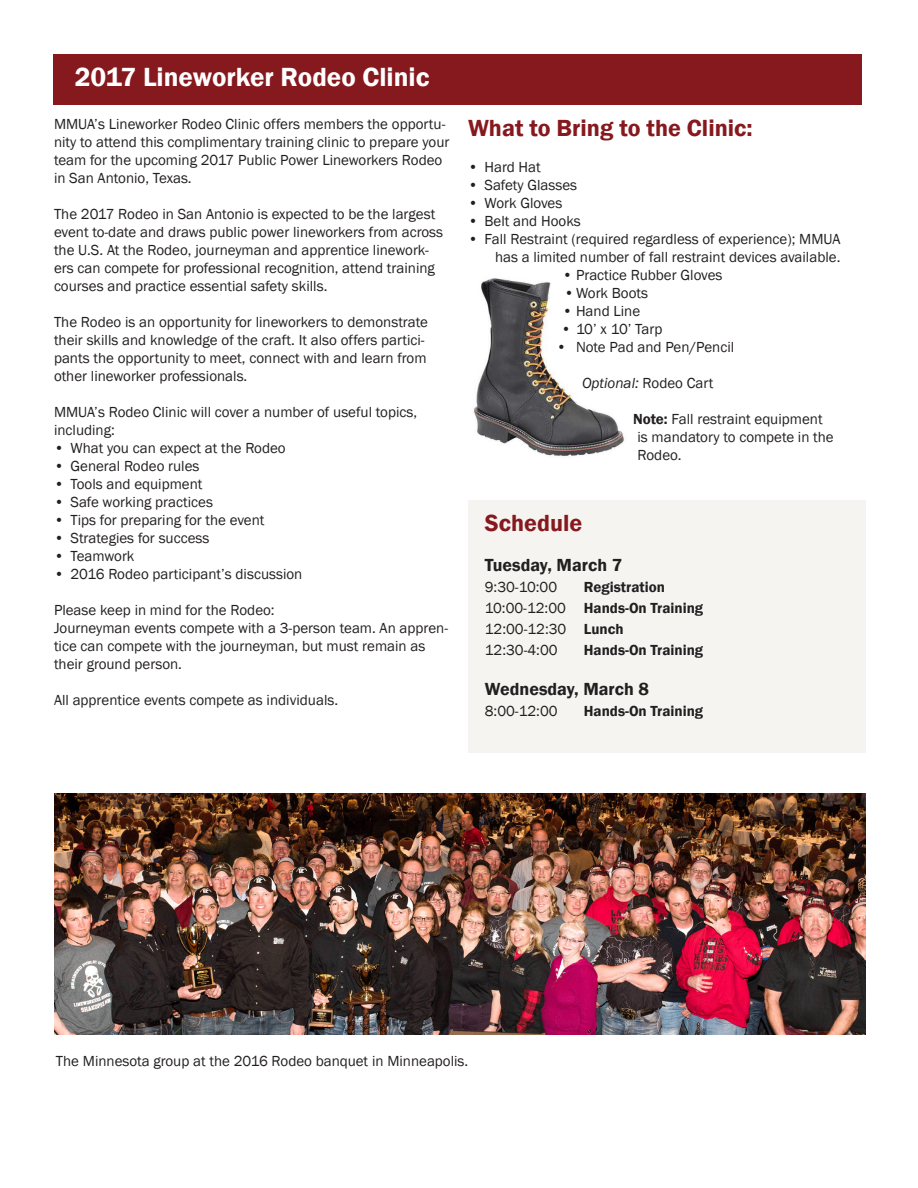
<style>
.page{position:relative;width:918px;height:1188px;background:#fff}
.page>*{position:absolute;margin:0;border:0;box-sizing:border-box;transform-origin:0 0}
.MMUA_Headline_18{font:600 27px "Franklin Gothic";color:#fff}
.Brochure_Registratio{font:600 24px "Franklin Gothic";color:#86191e}
.MMUA_Headline_12{font:600 24px "Franklin Gothic";color:#86191e}
.Brochure_Registratio-2{font:600 18px "Franklin Gothic";color:#231f20}
.Brochure_Registratio-3{font:15px/18px "Franklin Gothic";color:#231f20}
.Brochure_Registratio-4{font:600 15px "Franklin Gothic";color:#231f20}
.Brochure_Registratio-5{font:italic 15px "Franklin Gothic";color:#231f20}
.s1{font-style:normal}
.s2{font-weight:600}
.s3{font-weight:400}
</style>
<div class="page">
<img style="left:473px;top:278px;width:151px;height:179px">
<div style="left:468px;top:500px;width:398px;height:252px;background:#f5f4f1"></div>
<div style="left:54px;top:54px;width:808px;height:51px;background:#86191e"></div>
<img style="left:54px;top:794px;width:812px;height:240px">
<p class="MMUA_Headline_18" style="left:75px;top:60px;width:356px">2017 Lineworker Rodeo Clinic</p>
<p class="Brochure_Registratio-3" style="left:54px;top:116px;width:397px">MMUA’s Lineworker Rodeo Clinic offers members the opportu&shy;nity to attend this complimentary training clinic to prepare your team for the upcoming 2017 Public Power Lineworkers Rodeo in San Antonio, Texas.</p>
<p class="Brochure_Registratio-3" style="left:54px;top:206px;width:391px">The 2017 Rodeo in San Antonio is expected to be the largest event to-date and draws public power lineworkers from across the U.S. At the Rodeo, journeyman and apprentice linework&shy;ers can compete for professional recognition, attend training courses and practice essential safety skills.</p>
<p class="Brochure_Registratio-3" style="left:54px;top:314px;width:375px">The Rodeo is an opportunity for lineworkers to demonstrate their skills and knowledge of the craft. It also offers partici&shy;pants the opportunity to meet, connect with and learn from other lineworker professionals.</p>
<p class="Brochure_Registratio-3" style="left:54px;top:404px;width:365px">MMUA’s Rodeo Clinic will cover a number of useful topics, including:</p>
<p class="Brochure_Registratio-3" style="left:54px;top:440px;width:233px">• What you can expect at the Rodeo</p>
<p class="Brochure_Registratio-3" style="left:54px;top:458px;width:147px">• General Rodeo rules</p>
<p class="Brochure_Registratio-3" style="left:54px;top:476px;width:150px">• Tools and equipment</p>
<p class="Brochure_Registratio-3" style="left:54px;top:494px;width:160px">• Safe working practices</p>
<p class="Brochure_Registratio-3" style="left:54px;top:512px;width:212px">• Tips for preparing for the event</p>
<p class="Brochure_Registratio-3" style="left:54px;top:530px;width:157px">• Strategies for success</p>
<p class="Brochure_Registratio-3" style="left:54px;top:548px;width:82px">• Teamwork</p>
<p class="Brochure_Registratio-3" style="left:54px;top:566px;width:250px">• 2016 Rodeo participant’s discussion</p>
<p class="Brochure_Registratio-3" style="left:54px;top:602px;width:222px">Please keep in mind for the Rodeo:</p>
<p class="Brochure_Registratio-3" style="left:54px;top:620px;width:396px">Journeyman events compete with a 3-person team. An appren&shy;tice can compete with the journeyman, but must remain as their ground person.</p>
<p class="Brochure_Registratio-3" style="left:54px;top:692px;width:286px">All apprentice events compete as individuals.</p>
<p class="Brochure_Registratio" style="left:468px;top:113px;width:286px">What to Bring to the Clinic:</p>
<p class="Brochure_Registratio-3" style="left:468px;top:158px;width:74px">• Hard Hat</p>
<p class="Brochure_Registratio-3" style="left:468px;top:176px;width:111px">• Safety Glasses</p>
<p class="Brochure_Registratio-3" style="left:468px;top:194px;width:96px">• Work Gloves</p>
<p class="Brochure_Registratio-3" style="left:468px;top:212px;width:114px">• Belt and Hooks</p>
<p class="Brochure_Registratio-3" style="left:468px;top:230px;width:374px;text-align:right">• Fall Restraint (required regardless of experience); MMUA has a limited number of fall restraint devices available.</p>
<p class="Brochure_Registratio-3" style="left:562px;top:266px;width:161px">• Practice Rubber Gloves</p>
<p class="Brochure_Registratio-3" style="left:564px;top:284px;width:85px">•Work Boots</p>
<p class="Brochure_Registratio-3" style="left:562px;top:302px;width:79px">• Hand Line</p>
<p class="Brochure_Registratio-3" style="left:561px;top:320px;width:103px">• 10’ x 10’ Tarp</p>
<p class="Brochure_Registratio-3" style="left:556px;top:338px;width:179px">• Note Pad and Pen/Pencil</p>
<p class="Brochure_Registratio-5" style="left:582px;top:373px;width:133px">Optional: <span class="s1">Rodeo Cart</span></p>
<p class="Brochure_Registratio-3" style="left:638px;top:410px;width:198px;text-indent:-4px"><span class="s2">Note:</span> Fall restraint equipment is mandatory to compete in the<br>Rodeo.</p>
<p class="MMUA_Headline_12" style="left:485px;top:509px;width:99px">Schedule</p>
<p class="Brochure_Registratio-2" style="left:485px;top:554px;width:139px">Tuesday, March 7</p>
<p class="Brochure_Registratio-3" style="left:485px;top:578px;width:74px">9:30-10:00</p>
<p class="Brochure_Registratio-4" style="left:584px;top:578px;width:83px">Registration</p>
<p class="Brochure_Registratio-4" style="left:485px;top:599px;width:220px"><span class="s3">10:00-12:00</span> Hands-On Training</p>
<p class="Brochure_Registratio-3" style="left:485px;top:620px;width:140px">12:00-12:30 <span class="s2">Lunch</span></p>
<p class="Brochure_Registratio-3" style="left:485px;top:641px;width:74px">12:30-4:00</p>
<p class="Brochure_Registratio-4" style="left:584px;top:641px;width:121px">Hands-On Training</p>
<p class="Brochure_Registratio-2" style="left:485px;top:677px;width:166px">Wednesday, March 8</p>
<p class="Brochure_Registratio-3" style="left:485px;top:702px;width:74px">8:00-12:00</p>
<p class="Brochure_Registratio-4" style="left:584px;top:701px;width:121px">Hands-On Training</p>
<p class="Brochure_Registratio-3" style="left:56px;top:1052px;width:414px">The Minnesota group at the 2016 Rodeo banquet in Minneapolis.</p>
</div>
